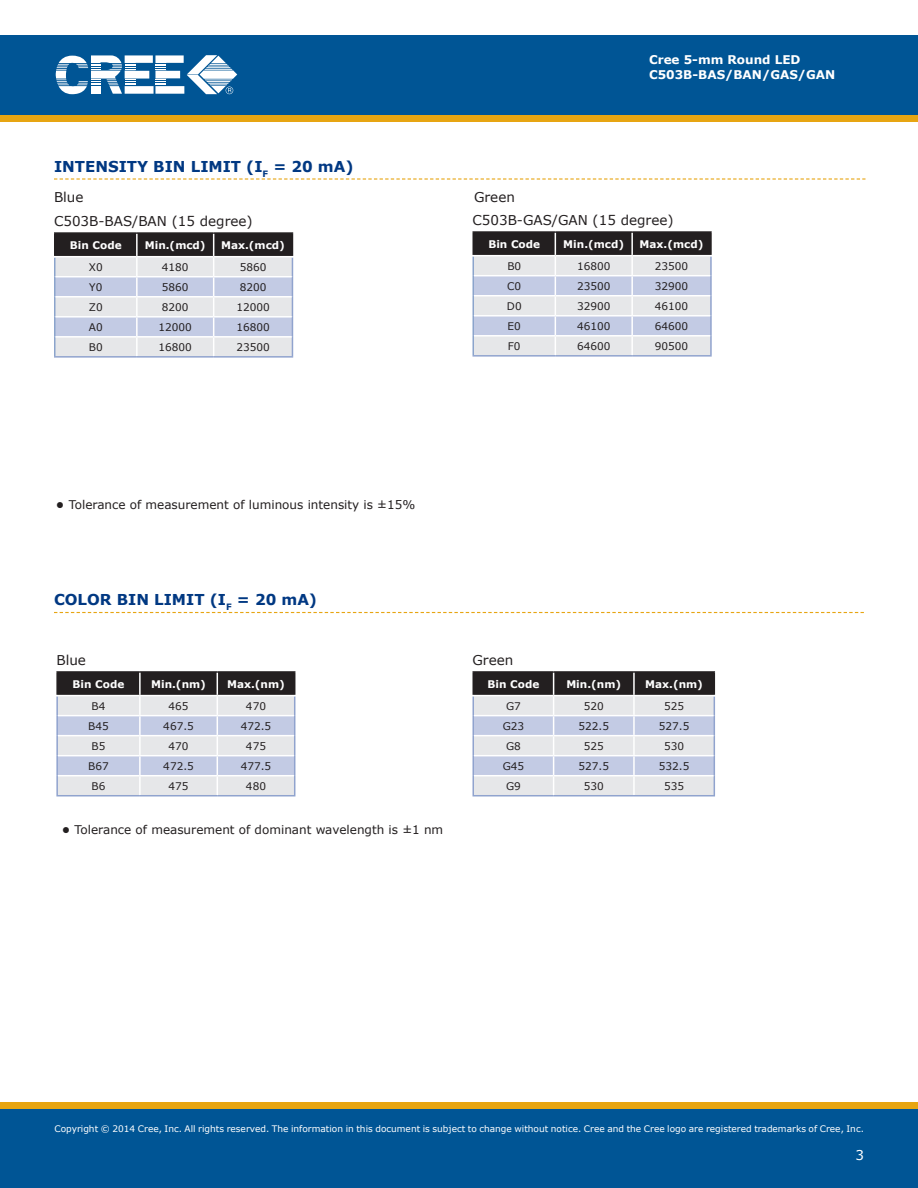
<style>
.page{position:relative;width:918px;height:1188px;background:#fff}
.page>*{position:absolute;margin:0;border:0;box-sizing:border-box;transform-origin:0 0}
.Section_heading_with{font:700 15px "Verdana";color:#003882}
.t1{font:13.5px "Verdana";color:#231f20}
.t2{font:13.5px "Verdana";color:#fff}
.Section_Heading{font:12px "Verdana";color:#231f20}
.t3{font:700 12px/15px "Verdana";color:#fff}
.t4{font:10.5px "Verdana";color:#231f20}
.t5{font:700 10.5px "Verdana";color:#fff}
.t6{font:9px "Verdana";color:#fff}
.s1{color:#003883}
.s2{font-weight:700}
</style>
<div class="page">
<div style="left:0;top:115px;width:918px;height:7px;background:#e7a512"></div>
<div style="left:0;top:35px;width:918px;height:80px;background:#005595"></div>
<svg style="left:56px;top:55px;width:181px;height:39px"></svg>
<div style="left:0;top:1108px;width:918px;height:80px;background:#005595"></div>
<div style="left:0;top:1102px;width:918px;height:6px;background:#e7a512"></div>
<svg style="left:54px;top:612px;width:810px;height:1px"></svg>
<hr style="left:54px;top:232px;width:83px;height:2px;background:#231f20">
<hr style="left:137px;top:232px;width:77px;height:2px;background:#231f20">
<hr style="left:214px;top:232px;width:79px;height:2px;background:#231f20">
<svg style="left:54px;top:233px;width:239px;height:123px;background:#b8bac3"></svg>
<hr style="left:54px;top:256px;width:83px;height:1px;background:#fff">
<hr style="left:137px;top:256px;width:77px;height:1px;background:#fff">
<hr style="left:214px;top:256px;width:79px;height:1px;background:#fff">
<hr style="left:54px;top:356px;width:83px;height:2px;background:#90a3ce">
<hr style="left:137px;top:356px;width:77px;height:2px;background:#90a3ce">
<hr style="left:214px;top:356px;width:79px;height:2px;background:#90a3ce">
<hr style="left:472px;top:355px;width:83px;height:2px;background:#90a3ce">
<hr style="left:555px;top:355px;width:77px;height:2px;background:#90a3ce">
<hr style="left:632px;top:355px;width:80px;height:2px;background:#90a3ce">
<hr style="left:472px;top:231px;width:83px;height:2px;background:#231f20">
<hr style="left:555px;top:231px;width:77px;height:2px;background:#231f20">
<hr style="left:632px;top:231px;width:80px;height:2px;background:#231f20">
<svg style="left:472px;top:232px;width:240px;height:124px;background:#b8bac3"></svg>
<hr style="left:631px;top:233px;width:2px;height:22px;background:#fff">
<hr style="left:472px;top:255px;width:83px;height:1px;background:#fff">
<hr style="left:555px;top:255px;width:77px;height:1px;background:#fff">
<hr style="left:632px;top:255px;width:80px;height:1px;background:#fff">
<hr style="left:56px;top:671px;width:84px;height:2px;background:#231f20">
<hr style="left:140px;top:671px;width:77px;height:2px;background:#231f20">
<hr style="left:217px;top:671px;width:78px;height:2px;background:#231f20">
<svg style="left:56px;top:672px;width:239px;height:124px;background:#b8bac3"></svg>
<hr style="left:56px;top:695px;width:84px;height:1px;background:#fff">
<hr style="left:140px;top:695px;width:77px;height:1px;background:#fff">
<hr style="left:217px;top:695px;width:78px;height:1px;background:#fff">
<hr style="left:472px;top:671px;width:82px;height:2px;background:#231f20">
<hr style="left:554px;top:671px;width:80px;height:2px;background:#231f20">
<hr style="left:634px;top:671px;width:81px;height:2px;background:#231f20">
<svg style="left:472px;top:672px;width:243px;height:124px;background:#b8bac3"></svg>
<hr style="left:633px;top:673px;width:2px;height:22px;background:#fff">
<hr style="left:472px;top:695px;width:82px;height:1px;background:#fff">
<hr style="left:554px;top:695px;width:80px;height:1px;background:#fff">
<hr style="left:634px;top:695px;width:81px;height:1px;background:#fff">
<svg style="left:54px;top:178px;width:812px;height:2px"></svg>
<p class="Section_heading_with" style="left:54px;top:157px;width:301px">INTENSITY BIN LIMIT (I<sub>F</sub> = 20 <span class="s1">mA</span>)</p>
<p class="t1" style="left:54px;top:188px;width:31px">Blue</p>
<p class="t1" style="left:54px;top:213px;width:200px">C503B-BAS/BAN (15 degree)</p>
<p class="t5" style="left:70px;top:238px;width:53px">Bin Code</p>
<p class="t5" style="left:145px;top:238px;width:62px">Min.(mcd)</p>
<p class="t5" style="left:221px;top:238px;width:65px">Max.(mcd)</p>
<p class="t4" style="left:89px;top:260px;width:15px">X0</p>
<p class="t4" style="left:162px;top:260px;width:28px">4180</p>
<p class="t4" style="left:240px;top:260px;width:28px">5860</p>
<p class="t4" style="left:89px;top:280px;width:15px">Y0</p>
<p class="t4" style="left:162px;top:280px;width:28px">5860</p>
<p class="t4" style="left:240px;top:280px;width:28px">8200</p>
<p class="t4" style="left:89px;top:300px;width:15px">Z0</p>
<p class="t4" style="left:162px;top:300px;width:28px">8200</p>
<p class="t4" style="left:236px;top:300px;width:35px">12000</p>
<p class="t4" style="left:89px;top:320px;width:15px">A0</p>
<p class="t4" style="left:159px;top:320px;width:35px">12000</p>
<p class="t4" style="left:236px;top:320px;width:35px">16800</p>
<p class="t4" style="left:89px;top:340px;width:15px">B0</p>
<p class="t4" style="left:159px;top:340px;width:35px">16800</p>
<p class="t4" style="left:236px;top:340px;width:35px">23500</p>
<p class="t1" style="left:474px;top:188px;width:42px">Green</p>
<p class="t3" style="left:649px;top:52px;width:188px">Cree 5-mm Round LED<br>C503B-BAS/BAN/GAS/GAN</p>
<p class="t1" style="left:472px;top:212px;width:203px">C503B-GAS/GAN (15 degree)</p>
<p class="t5" style="left:488px;top:237px;width:53px">Bin Code</p>
<p class="t5" style="left:563px;top:237px;width:62px">Min.(mcd)</p>
<p class="t5" style="left:640px;top:237px;width:65px">Max.(mcd)</p>
<p class="t4" style="left:507px;top:259px;width:15px">B0</p>
<p class="t4" style="left:577px;top:259px;width:35px">16800</p>
<p class="t4" style="left:655px;top:259px;width:35px">23500</p>
<p class="t4" style="left:507px;top:279px;width:16px">C0</p>
<p class="t4" style="left:577px;top:279px;width:35px">23500</p>
<p class="t4" style="left:655px;top:279px;width:35px">32900</p>
<p class="t4" style="left:507px;top:299px;width:16px">D0</p>
<p class="t4" style="left:577px;top:299px;width:35px">32900</p>
<p class="t4" style="left:655px;top:299px;width:35px">46100</p>
<p class="t4" style="left:508px;top:319px;width:15px">E0</p>
<p class="t4" style="left:577px;top:319px;width:35px">46100</p>
<p class="t4" style="left:655px;top:319px;width:35px">64600</p>
<p class="t4" style="left:508px;top:339px;width:14px">F0</p>
<p class="t4" style="left:577px;top:339px;width:35px">64600</p>
<p class="t4" style="left:655px;top:339px;width:35px">90500</p>
<p class="Section_Heading" style="left:56px;top:497px;width:361px"><span class="s2">•</span> Tolerance of measurement of luminous intensity is ±15%</p>
<p class="Section_heading_with" style="left:54px;top:590px;width:265px">COLOR BIN LIMIT (I<sub>F</sub> = 20 <span class="s1">mA</span>)</p>
<p class="t1" style="left:56px;top:652px;width:31px">Blue</p>
<p class="t5" style="left:73px;top:677px;width:53px">Bin Code</p>
<p class="t5" style="left:151px;top:677px;width:56px">Min.(nm)</p>
<p class="t5" style="left:227px;top:677px;width:59px">Max.(nm)</p>
<p class="t4" style="left:92px;top:699px;width:15px">B4</p>
<p class="t4" style="left:169px;top:699px;width:22px">465</p>
<p class="t4" style="left:246px;top:699px;width:22px">470</p>
<p class="t4" style="left:88px;top:719px;width:22px">B45</p>
<p class="t4" style="left:163px;top:719px;width:32px">467.5</p>
<p class="t4" style="left:241px;top:719px;width:32px">472.5</p>
<p class="t4" style="left:92px;top:739px;width:15px">B5</p>
<p class="t4" style="left:169px;top:739px;width:22px">470</p>
<p class="t4" style="left:246px;top:739px;width:22px">475</p>
<p class="t4" style="left:88px;top:759px;width:22px">B67</p>
<p class="t4" style="left:163px;top:759px;width:32px">472.5</p>
<p class="t4" style="left:241px;top:759px;width:32px">477.5</p>
<p class="t4" style="left:92px;top:779px;width:15px">B6</p>
<p class="t4" style="left:169px;top:779px;width:22px">475</p>
<p class="t4" style="left:246px;top:779px;width:22px">480</p>
<p class="Section_Heading" style="left:62px;top:822px;width:383px"><span class="s2">•</span> Tolerance of measurement of dominant wavelength is ±1 nm</p>
<p class="t1" style="left:472px;top:652px;width:42px">Green</p>
<p class="t5" style="left:488px;top:677px;width:53px">Bin Code</p>
<p class="t5" style="left:566px;top:677px;width:56px">Min.(nm)</p>
<p class="t5" style="left:645px;top:677px;width:59px">Max.(nm)</p>
<p class="t4" style="left:506px;top:699px;width:16px">G7</p>
<p class="t4" style="left:584px;top:699px;width:22px">520</p>
<p class="t4" style="left:664px;top:699px;width:22px">525</p>
<p class="t4" style="left:503px;top:719px;width:23px">G23</p>
<p class="t4" style="left:579px;top:719px;width:32px">522.5</p>
<p class="t4" style="left:659px;top:719px;width:32px">527.5</p>
<p class="t4" style="left:506px;top:739px;width:16px">G8</p>
<p class="t4" style="left:584px;top:739px;width:22px">525</p>
<p class="t4" style="left:664px;top:739px;width:22px">530</p>
<p class="t4" style="left:503px;top:759px;width:23px">G45</p>
<p class="t4" style="left:579px;top:759px;width:32px">527.5</p>
<p class="t4" style="left:659px;top:759px;width:32px">532.5</p>
<p class="t4" style="left:506px;top:779px;width:16px">G9</p>
<p class="t4" style="left:584px;top:779px;width:22px">530</p>
<p class="t4" style="left:664px;top:779px;width:22px">535</p>
<p class="t6" style="left:54px;top:1123px;width:811px">Copyright © 2014 Cree, Inc. All rights reserved. The information in this document is subject to change without notice. Cree and the Cree logo are registered trademarks of Cree, Inc.</p>
<p class="t6" style="left:54px;top:1125px;width:58px">of Cree, Inc.</p>
<p class="t2" style="left:855px;top:1146px;width:10px">3</p>
</div>
